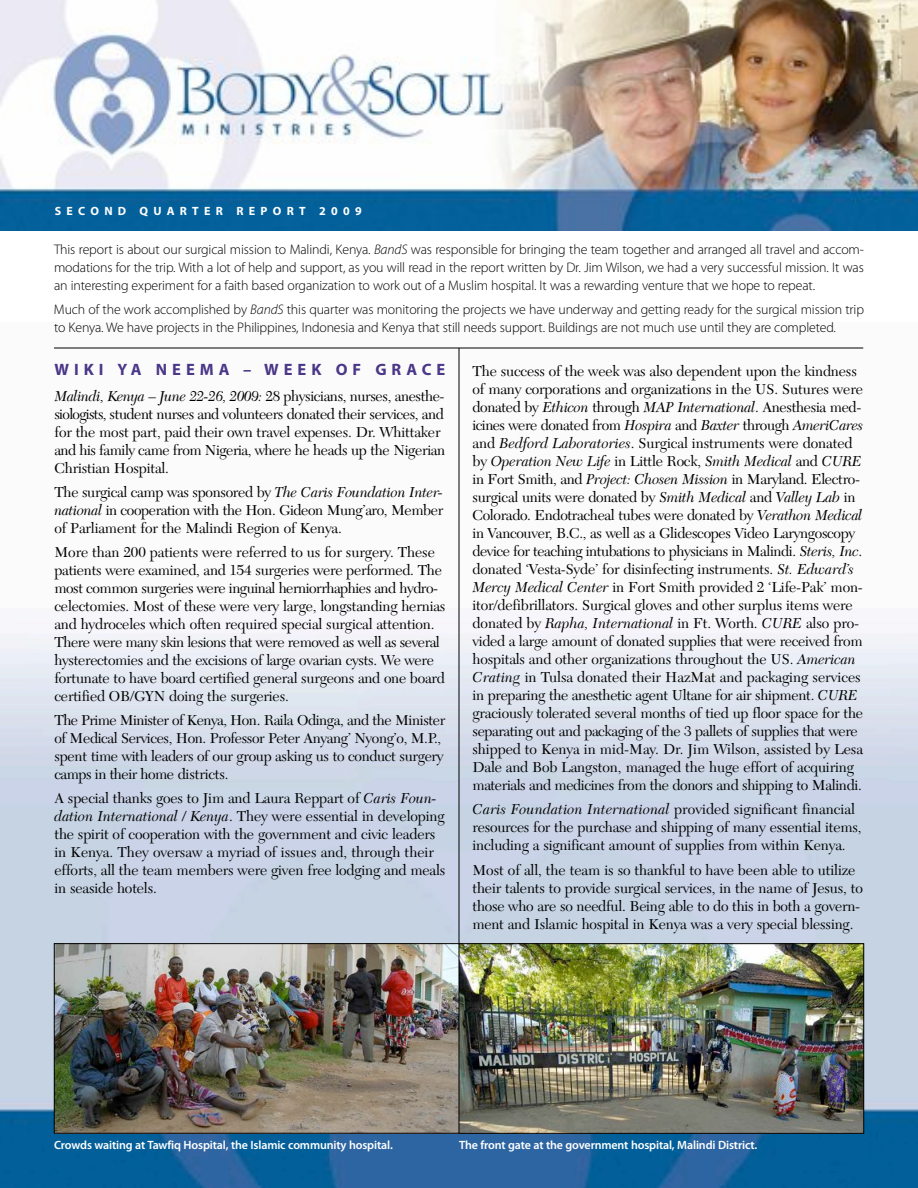
<style>
.page{position:relative;width:918px;height:1188px;background:#fff}
.page>*{position:absolute;margin:0;border:0;box-sizing:border-box;transform-origin:0 0}
.t1{font:700 16.5px "Myriad Pro";letter-spacing:.3em;color:#4b3788}
.t2{font:15px/18px "New Caledonia";letter-spacing:-.01em;color:#000}
.t3{font:300 13.8px/17.9px "Myriad Pro";letter-spacing:-.01em;color:#000;text-align:justify}
.t4{font:600 12px "Myriad Pro";letter-spacing:-.01em;color:#fff}
.t5{font:700 12px "Myriad Pro";letter-spacing:.445em;color:#fff}
.s1{font-style:italic}
</style>
<div class="page">
<img style="left:0;top:347px;width:918px;height:841px">
<img style="left:459px;top:945px;width:403px;height:187px">
<div style="left:456px;top:943px;width:408px;height:191px;border:1px solid #000"></div>
<img style="left:56px;top:945px;width:401px;height:187px">
<div style="left:54px;top:943px;width:405px;height:191px;border:1px solid #000"></div>
<hr style="left:459px;top:348px;width:1px;height:596px;background:#000">
<img style="left:1px;top:0;width:917px;height:230px">
<hr style="left:54px;top:348px;width:809px;height:1px;background:#000">
<p class="t5" style="left:55px;top:204px;width:308px">SECOND QUARTER REPORT 2009</p>
<p class="t3" style="left:54px;top:241px;width:812px">This report is about our surgical mission to Malindi, Kenya. <span class="s1">BandS</span> was responsible for bringing the team together and arranged all travel and accom&shy;modations for the trip. With a lot of help and support, as you will read in the report written by Dr. Jim Wilson, we had a very successful mission. It was an interesting experiment for a faith based organization to work out of a Muslim hospital. It was a rewarding venture that we hope to repeat.</p>
<p class="t3" style="left:54px;top:300px;width:812px">Much of the work accomplished by <span class="s1">BandS</span> this quarter was monitoring the projects we have underway and getting ready for the surgical mission trip to Kenya. We have projects in the Philippines, Indonesia and Kenya that still needs support. Buildings are not much use until they are completed.</p>
<p class="t1" style="left:54px;top:361px;width:392px">WIKI YA NEEMA – WEEK OF GRACE</p>
<p class="t2" style="left:54px;top:387px;width:392px"><span class="s1">Malindi, Kenya – June 22-26, 2009:</span> 28 physicians, nurses, anesthe&shy;siologists, student nurses and volunteers donated their services, and for the most part, paid their own travel expenses. Dr. Whittaker and his family came from Nigeria, where he heads up the Nigerian Christian Hospital.</p>
<p class="t2" style="left:54px;top:483px;width:390px;text-align:justify">The surgical camp was sponsored by <span class="s1">The Caris Foundation Inter&shy;national</span> in cooperation with the Hon. Gideon Mung’aro, Member of Parliament for the Malindi Region of Kenya.</p>
<p class="t2" style="left:54px;top:543px;width:393px">More than 200 patients were referred to us for surgery. These patients were examined, and 154 surgeries were performed. The most common surgeries were inguinal herniorrhaphies and hydro&shy;celectomies. Most of these were very large, longstanding hernias and hydroceles which often required special surgical attention.<br>There were many skin lesions that were removed as well as several hysterectomies and the excisions of large ovarian cysts. We were fortunate to have board certified general surgeons and one board certified OB/GYN doing the surgeries.</p>
<p class="t2" style="left:54px;top:711px;width:392px">The Prime Minister of Kenya, Hon. Raila Odinga, and the Minister of Medical Services, Hon. Professor Peter Anyang’ Nyong’o, M.P., spent time with leaders of our group asking us to conduct surgery camps in their home districts.</p>
<p class="t2" style="left:54px;top:789px;width:393px">A special thanks goes to Jim and Laura Reppart of <span class="s1">Caris Foun&shy;dation International / Kenya</span>. They were essential in developing the spirit of cooperation with the government and civic leaders in Kenya. They oversaw a myriad of issues and, through their efforts, all the team members were given free lodging and meals in seaside hotels.</p>
<p class="t2" style="left:473px;top:362px;width:392px">The success of the week was also dependent upon the kindness of many corporations and organizations in the US. Sutures were donated by <span class="s1">Ethicon</span> through <span class="s1">MAP International</span>. Anesthesia med&shy;icines were donated from <span class="s1">Hospira</span> and <span class="s1">Baxter</span> through <span class="s1">AmeriCares </span>and <span class="s1">Bedford Laboratories</span>. Surgical instruments were donated by <span class="s1">Operation New Life</span> in Little Rock, <span class="s1">Smith Medical</span> and <span class="s1">CURE </span>in Fort Smith, and <span class="s1">Project: Chosen Mission</span> in Maryland. Electro&shy;surgical units were donated by <span class="s1">Smith Medical</span> and <span class="s1">Valley Lab</span> in Colorado. Endotracheal tubes were donated by <span class="s1">Verathon Medical </span>in Vancouver, B.C., as well as a Glidescopes Video Laryngoscopy device for teaching intubations to physicians in Malindi. <span class="s1">Steris, Inc</span>. donated ‘Vesta-Syde’ for disinfecting instruments. <span class="s1">St. Edward’s Mercy Medical Center</span> in Fort Smith provided 2 ‘Life-Pak’ mon&shy;itor/defibrillators. Surgical gloves and other surplus items were donated by <span class="s1">Rapha, International</span> in Ft. Worth. <span class="s1">CURE</span> also pro&shy;vided a large amount of donated supplies that were received from hospitals and other organizations throughout the US. <span class="s1">American Crating</span> in Tulsa donated their HazMat and packaging services in preparing the anesthetic agent Ultane for air shipment. <span class="s1">CURE </span>graciously tolerated several months of tied up floor space for the separating out and packaging of the 3 pallets of supplies that were shipped to Kenya in mid-May. Dr. Jim Wilson, assisted by Lesa Dale and Bob Langston, managed the huge effort of acquiring materials and medicines from the donors and shipping to Malindi.</p>
<p class="t2" style="left:473px;top:800px;width:391px"><span class="s1">Caris Foundation International</span> provided significant financial resources for the purchase and shipping of many essential items, including a significant amount of supplies from within Kenya.</p>
<p class="t2" style="left:473px;top:862px;width:392px">Most of all, the team is so thankful to have been able to utilize their talents to provide surgical services, in the name of Jesus, to those who are so needful. Being able to do this in both a govern&shy;ment and Islamic hospital in Kenya was a very special blessing.</p>
<p class="t4" style="left:54px;top:1138px;width:340px">Crowds waiting at Tawfiq Hospital, the Islamic community hospital.</p>
<p class="t4" style="left:459px;top:1138px;width:300px">The front gate at the government hospital, Malindi District.</p>
</div>
